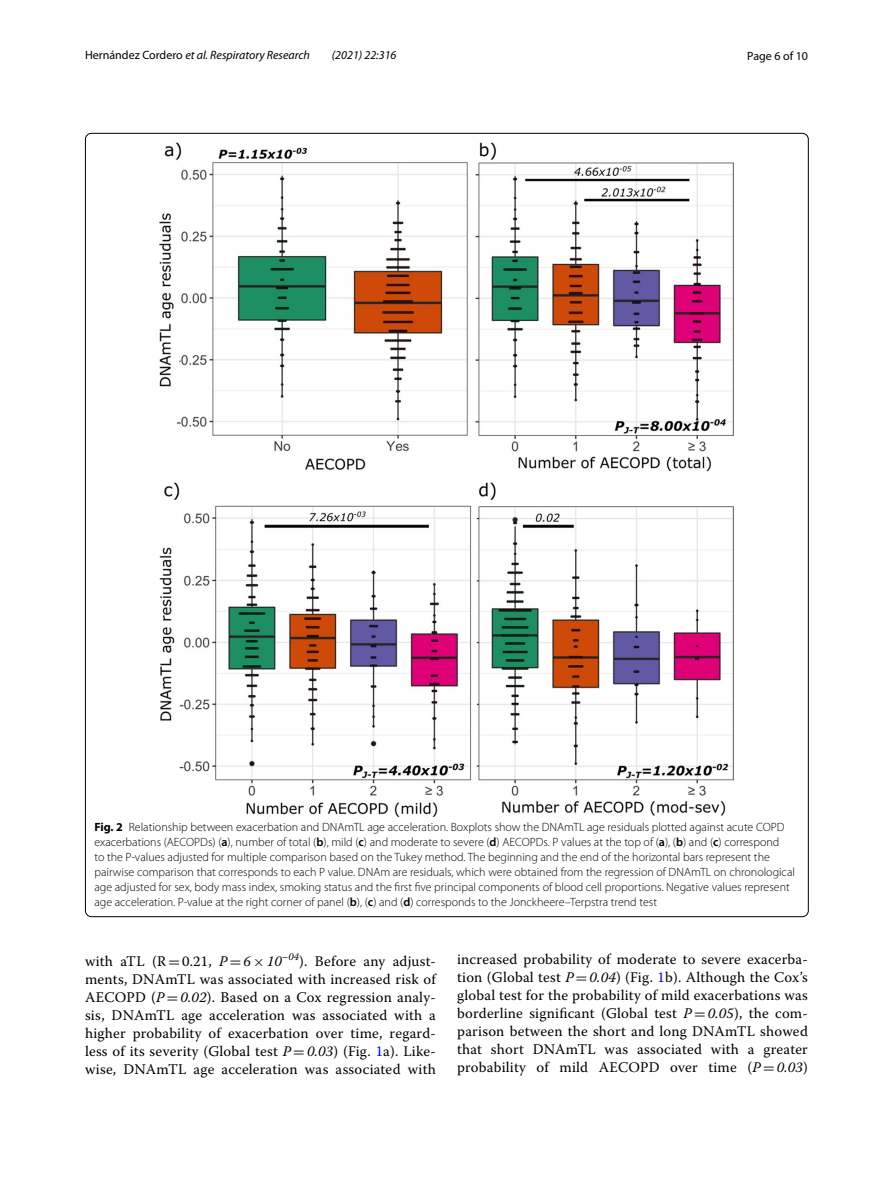
<style>
.page{position:relative;width:893px;height:1187px;background:#fff}
.page>*{position:absolute;margin:0;border:0;box-sizing:border-box;transform-origin:0 0}
.t1{font:14.7px/18px "Warnock Pro";letter-spacing:.015em;color:#000;text-align:justify}
.t2{font:300 12px/15px "Myriad Pro";color:#000}
.t3{font:italic 12px "Myriad Pro";color:#000}
.t4{font:12px "Myriad Pro";color:#000}
.s1{font-style:normal}
.s2{font-weight:700}
.s3{font-weight:600}
.s4{font-family:"MTSY"}
.s5{font-style:italic}
.s6{color:#00f}
</style>
<div class="page">
<img style="left:160px;top:142px;width:574px;height:674px">
<p class="t3" style="left:85px;top:48px;width:226px"><span class="s1">Hernández Cordero</span> et al. Respiratory Research</p>
<p class="t3" style="left:332px;top:48px;width:66px">(2021) 22:316</p>
<p class="t4" style="left:747px;top:48px;width:62px">Page 6 of 10</p>
<p class="t2" style="left:94px;top:819px;width:702px"><span class="s2">Fig. 2</span> Relationship between exacerbation and DNAmTL age acceleration. Boxplots show the DNAmTL age residuals plotted against acute COPD exacerbations (AECOPDs) (<span class="s3">a</span>), number of total (<span class="s3">b</span>), mild (<span class="s3">c</span>) and moderate to severe (<span class="s3">d</span>) AECOPDs. P values at the top of (<span class="s3">a</span>), (<span class="s3">b</span>) and (<span class="s3">c</span>) correspond<br>to the P-values adjusted for multiple comparison based on the Tukey method. The beginning and the end of the horizontal bars represent the pairwise comparison that corresponds to each P value. DNAm are residuals, which were obtained from the regression of DNAmTL on chronological age adjusted for sex, body mass index, smoking status and the first five principal components of blood cell proportions. Negative values represent age acceleration. P-value at the right corner of panel (<span class="s3">b</span>), (<span class="s3">c</span>) and (<span class="s3">d</span>) corresponds to the Jonckheere–Terpstra trend test</p>
<p class="t1" style="left:85px;top:951px;width:352px">with aTL (R<span class="s4">=</span>0.21, <span class="s5">P</span><span class="s4">=</span><span class="s5">6</span><span class="s4">×</span><span class="s5">10</span><sup>–04</sup>). Before any adjust&shy;ments, DNAmTL was associated with increased risk of AECOPD (<span class="s5">P</span><span class="s4">=</span><span class="s5">0.02</span>). Based on a Cox regression analy&shy;sis, DNAmTL age acceleration was associated with a higher probability of exacerbation over time, regard&shy;less of its severity (Global test <span class="s5">P</span><span class="s4">=</span><span class="s5">0.03</span>) (Fig. <span class="s6">1</span>a). Like&shy;wise, DNAmTL age acceleration was associated with</p>
<p class="t1" style="left:457px;top:949px;width:352px">increased probability of moderate to severe exacerba&shy;tion (Global test <span class="s5">P</span><span class="s4">=</span><span class="s5">0.04</span>) (Fig. <span class="s6">1</span>b). Although the Cox’s global test for the probability of mild exacerbations was borderline significant (Global test <span class="s5">P</span><span class="s4">=</span><span class="s5">0.05</span>), the com&shy;parison between the short and long DNAmTL showed that short DNAmTL was associated with a greater probability of mild AECOPD over time (<span class="s5">P</span><span class="s4">=</span><span class="s5">0.03</span>)</p>
</div>
